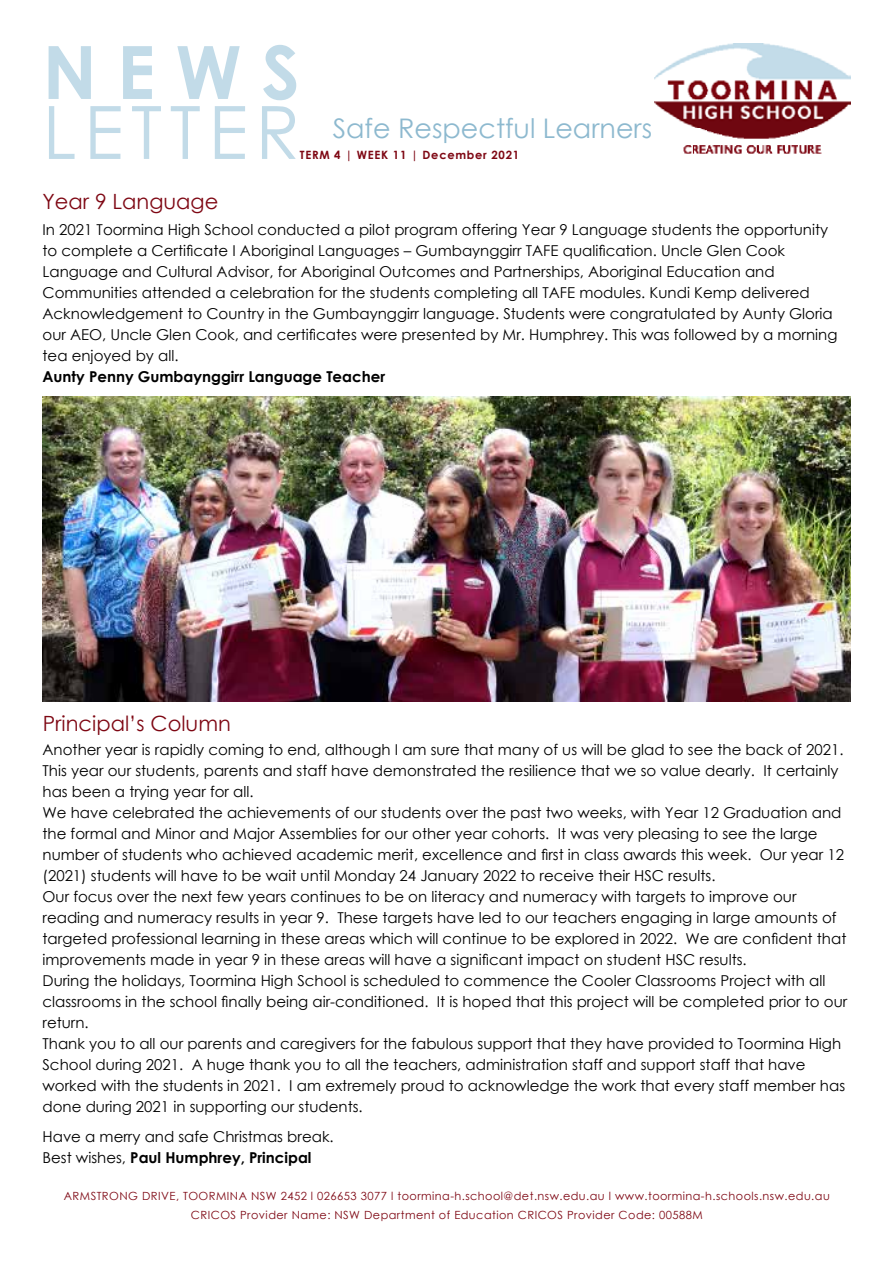
<style>
.page{position:relative;width:893px;height:1263px;background:#fff}
.page>*{position:absolute;margin:0;border:0;box-sizing:border-box;transform-origin:0 0}
.t1{font:73.5px "Century Gothic";letter-spacing:.1em;color:#c2dbe8}
.t2{font:700 73.5px "Century Gothic";color:#c2dbe8}
.t3{font:27px "Century Gothic";color:#8db9cf}
.t4{font:21px "Century Gothic";color:#7e0713}
.t5{font:15px/21px "Century Gothic";color:#000}
.t6{font:700 15px "Century Gothic";color:#000}
.t7{font:700 11.4px "Century Gothic";letter-spacing:.065em;color:#7e0713}
.t8{font:11.25px/19.5px "Century Gothic";letter-spacing:.04em;color:#7e0713;text-align:center}
.s1{font-weight:700}
</style>
<div class="page">
<img style="left:654px;top:44px;width:196px;height:110px">
<img style="left:43px;top:396px;width:807px;height:306px">
<h1 class="t2" style="left:43px;top:16px;width:259px">NEWS</h1>
<h1 class="t1" style="left:43px;top:81px;width:259px">LETTER</h1>
<h2 class="t3" style="left:333px;top:110px;width:321px">Safe Respectful Learners</h2>
<p class="t7" style="left:300px;top:146px;width:221px">TERM 4 | WEEK 11 | December 2021</p>
<h3 class="t4" style="left:43px;top:187px;width:177px">Year 9 Language</h3>
<p class="t5" style="left:43px;top:219px;width:796px">In 2021 Toormina High School conducted a pilot program offering Year 9 Language students the opportunity to complete a Certificate I Aboriginal Languages – Gumbaynggirr TAFE qualification. Uncle Glen Cook Language and Cultural Advisor, for Aboriginal Outcomes and Partnerships, Aboriginal Education and Communities attended a celebration for the students completing all TAFE modules. Kundi Kemp delivered Acknowledgement to Country in the Gumbaynggirr language. Students were congratulated by Aunty Gloria our AEO, Uncle Glen Cook, and certificates were presented by Mr. Humphrey. This was followed by a morning tea enjoyed by all.</p>
<p class="t6" style="left:43px;top:365px;width:344px">Aunty Penny Gumbaynggirr Language Teacher</p>
<h3 class="t4" style="left:43px;top:708px;width:190px">Principal’s Column</h3>
<p class="t5" style="left:43px;top:739px;width:806px">Another year is rapidly coming to end, although I am sure that many of us will be glad to see the back of 2021.<br>This year our students, parents and staff have demonstrated the resilience that we so value dearly. It certainly has been a trying year for all.<br>We have celebrated the achievements of our students over the past two weeks, with Year 12 Graduation and the formal and Minor and Major Assemblies for our other year cohorts. It was very pleasing to see the large number of students who achieved academic merit, excellence and first in class awards this week. Our year 12 (2021) students will have to be wait until Monday 24 January 2022 to receive their HSC results.<br>Our focus over the next few years continues to be on literacy and numeracy with targets to improve our reading and numeracy results in year 9. These targets have led to our teachers engaging in large amounts of targeted professional learning in these areas which will continue to be explored in 2022. We are confident that improvements made in year 9 in these areas will have a significant impact on student HSC results.<br>During the holidays, Toormina High School is scheduled to commence the Cooler Classrooms Project with all classrooms in the school finally being air-conditioned. It is hoped that this project will be completed prior to our return.<br>Thank you to all our parents and caregivers for the fabulous support that they have provided to Toormina High School during 2021. A huge thank you to all the teachers, administration staff and support staff that have worked with the students in 2021. I am extremely proud to acknowledge the work that every staff member has done during 2021 in supporting our students.</p>
<p class="t5" style="left:43px;top:1126px;width:293px">Have a merry and safe Christmas break.<br>Best wishes, <span class="s1">Paul Humphrey, Principal</span></p>
<p class="t8" style="left:64px;top:1186px;width:767px">ARMSTRONG DRIVE, TOORMINA NSW 2452 l 026653 3077 l toormina-h.school@det.nsw.edu.au l www.toormina-h.schools.nsw.edu.au<br>CRICOS Provider Name: NSW Department of Education CRICOS Provider Code: 00588M</p>
</div>
